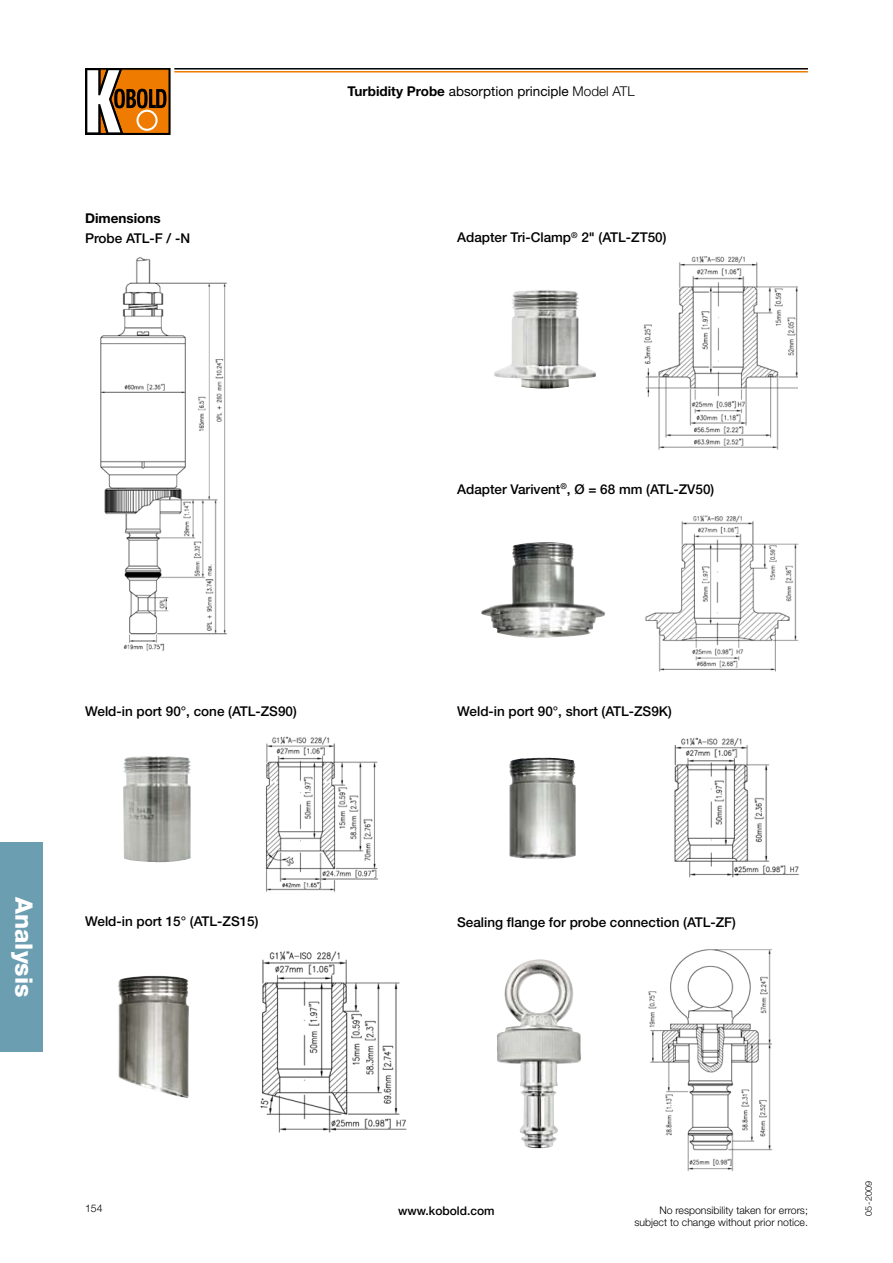
<style>
.page{position:relative;width:893px;height:1263px;background:#fff}
.page>*{position:absolute;margin:0;border:0;box-sizing:border-box;transform-origin:0 0}
.t1{font:800 24px "Helvetica Neue";color:#fff}
.t2{font:500 13.5px "Helvetica Neue";color:#000}
.t3{font:13.5px "Helvetica Neue";color:#000}
.t4{font:700 13.5px "Helvetica Neue";color:#000}
.t5{font:500 12px "Helvetica Neue";color:#000}
.t6{font:300 10.5px/12px "Helvetica Neue";color:#000;text-align:right}
.t7{font:300 9px "Helvetica Neue";color:#000}
.s1{font-weight:700}
.s2{font-weight:300}
</style>
<div class="page">
<hr style="left:174px;top:71px;width:634px;height:2px;background:#ef7c00">
<hr style="left:174px;top:68px;width:634px;height:2px;background:#000">
<div style="left:85px;top:68px;width:85px;height:67px;border:1px solid #000"></div>
<svg style="left:85px;top:68px;width:83px;height:67px"></svg>
<div style="left:136px;top:110px;width:22px;height:21px;border:2px solid #fff;border-radius:50%"></div>
<div style="left:0;top:842px;width:43px;height:210px;background:#6c9eb2"></div>
<img style="left:643px;top:256px;width:155px;height:194px">
<img style="left:645px;top:515px;width:154px;height:157px">
<img style="left:674px;top:737px;width:125px;height:141px">
<img style="left:100px;top:257px;width:127px;height:394px">
<img style="left:266px;top:736px;width:112px;height:156px">
<img style="left:123px;top:756px;width:49px;height:106px">
<img style="left:509px;top:757px;width:67px;height:102px">
<img style="left:494px;top:290px;width:102px;height:98px">
<img style="left:481px;top:542px;width:124px;height:96px">
<img style="left:260px;top:951px;width:147px;height:182px">
<img style="left:118px;top:976px;width:71px;height:122px">
<img style="left:648px;top:949px;width:125px;height:222px">
<img style="left:497px;top:959px;width:84px;height:190px">
<p class="t4" style="left:85px;top:210px;width:77px">Dimensions</p>
<p class="t2" style="left:85px;top:230px;width:107px">Probe ATL-F / -N</p>
<p class="t3" style="left:348px;top:83px;width:289px"><span class="s1">Turbidity Probe</span> absorption principle <span class="s2">Model ATL</span></p>
<p class="t2" style="left:457px;top:229px;width:211px">Adapter Tri-Clamp<sup>®</sup> 2" (ATL-ZT50)</p>
<p class="t2" style="left:457px;top:481px;width:259px">Adapter Varivent<sup>®</sup>, Ø = 68 mm (ATL-ZV50)</p>
<p class="t2" style="left:85px;top:703px;width:213px">Weld-in port 90°, cone (ATL-ZS90)</p>
<p class="t2" style="left:457px;top:703px;width:216px">Weld-in port 90°, short (ATL-ZS9K)</p>
<h1 class="t1" style="left:38px;top:897px;width:102px;rotate:90deg">Analysis</h1>
<p class="t2" style="left:85px;top:913px;width:175px">Weld-in port 15° (ATL-ZS15)</p>
<p class="t2" style="left:457px;top:914px;width:280px">Sealing flange for probe connection (ATL-ZF)</p>
<p class="t6" style="left:85px;top:1202px;width:19px">154</p>
<p class="t5" style="left:398px;top:1203px;width:98px">www.kobold.com</p>
<p class="t6" style="left:634px;top:1204px;width:175px">No responsibility taken for errors; subject to change without prior notice.</p>
<p class="t7" style="left:863px;top:1216px;width:37px;rotate:-90deg">05-2009</p>
</div>
